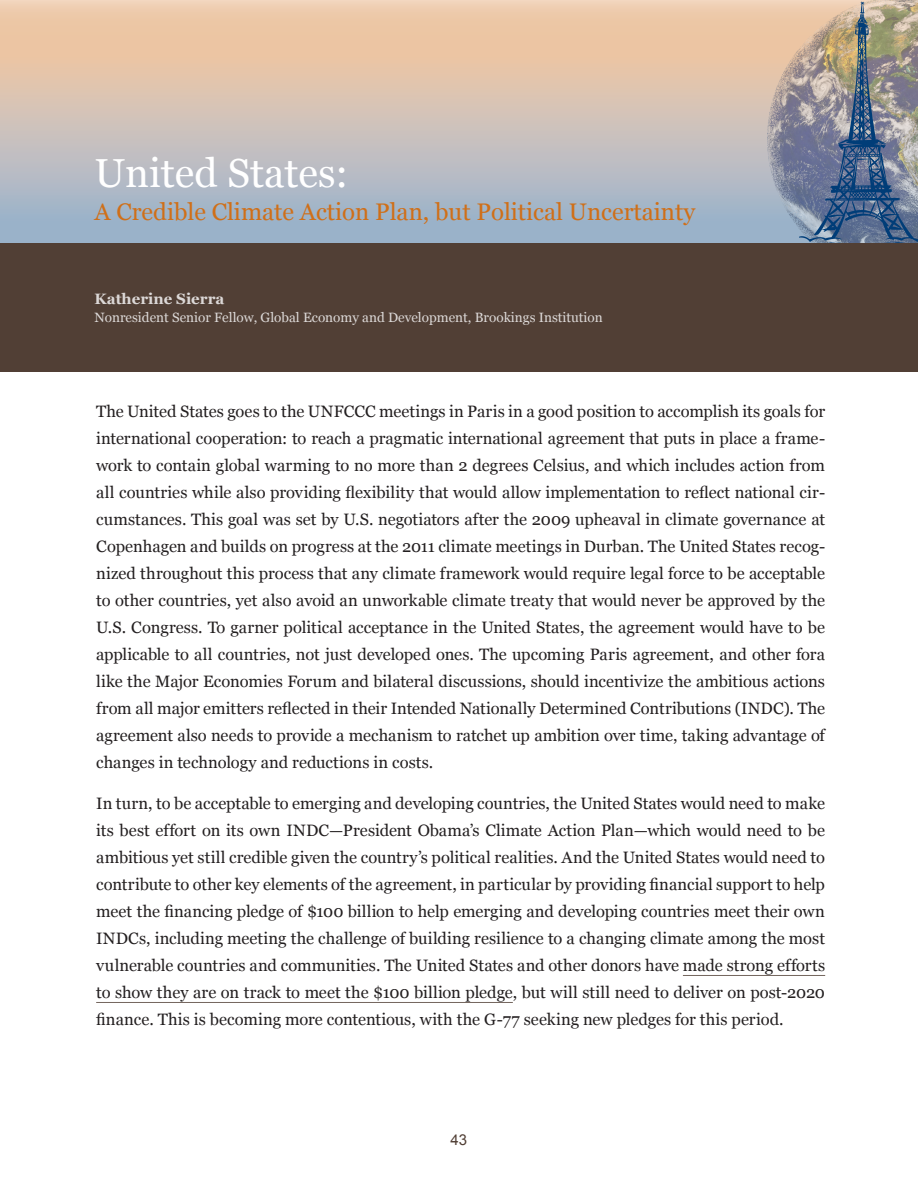
<style>
.page{position:relative;width:918px;height:1188px;background:#fff}
.page>*{position:absolute;margin:0;border:0;box-sizing:border-box;transform-origin:0 0}
.t1{font:40.5px "Georgia";color:#fff}
.t2{font:24px "Georgia";color:#d06f18}
.t3{font:16.5px/27px "Georgia";color:#231f20;text-align:justify}
.t4{font:700 15px "Georgia";color:#dcd8d7}
.t5{font:15px "Arial";color:#513f35}
.t6{font:13.5px "Georgia";color:#dcd8d7}
</style>
<div class="page">
<hr style="left:683px;top:975px;width:142px;height:1px;background:#74655d">
<hr style="left:96px;top:1002px;width:417px;height:1px;background:#74655d">
<div style="left:0;top:0;width:918px;height:243px;background:linear-gradient(to bottom,#fecda2,#9ab3ce)"></div>
<img style="left:767px;top:0;width:33px;height:243px">
<img style="left:800px;top:0;width:118px;height:243px">
<div style="left:0;top:243px;width:918px;height:128px;background:#513f35"></div>
<p class="t1" style="left:94px;top:148px;width:255px">United States:</p>
<p class="t2" style="left:94px;top:197px;width:602px">A Credible Climate Action Plan, but Political Uncertainty</p>
<p class="t4" style="left:94px;top:289px;width:131px">Katherine Sierra</p>
<p class="t6" style="left:94px;top:309px;width:510px">Nonresident Senior Fellow, Global Economy and Development, Brookings Institution</p>
<p class="t3" style="left:96px;top:399px;width:730px">The United States goes to the UNFCCC meetings in Paris in a good position to accomplish its goals for international cooperation: to reach a pragmatic international agreement that puts in place a frame&shy;work to contain global warming to no more than 2 degrees Celsius, and which includes action from all countries while also providing flexibility that would allow implementation to reflect national cir&shy;cumstances. This goal was set by U.S. negotiators after the 2009 upheaval in climate governance at Copenhagen and builds on progress at the 2011 climate meetings in Durban. The United States recog&shy;nized throughout this process that any climate framework would require legal force to be acceptable to other countries, yet also avoid an unworkable climate treaty that would never be approved by the U.S. Congress. To garner political acceptance in the United States, the agreement would have to be applicable to all countries, not just developed ones. The upcoming Paris agreement, and other fora like the Major Economies Forum and bilateral discussions, should incentivize the ambitious actions from all major emitters reflected in their Intended Nationally Determined Contributions (INDC). The agreement also needs to provide a mechanism to ratchet up ambition over time, taking advantage of changes in technology and reductions in costs.</p>
<p class="t3" style="left:96px;top:790px;width:731px">In turn, to be acceptable to emerging and developing countries, the United States would need to make its best effort on its own INDC—President Obama’s Climate Action Plan—which would need to be ambitious yet still credible given the country’s political realities. And the United States would need to contribute to other key elements of the agreement, in particular by providing financial support to help meet the financing pledge of $100 billion to help emerging and developing countries meet their own INDCs, including meeting the challenge of building resilience to a changing climate among the most vulnerable countries and communities. The United States and other donors have made strong efforts to show they are on track to meet the $100 billion pledge, but will still need to deliver on post-2020 finance. This is becoming more contentious, with the G-77 seeking new pledges for this period.</p>
<p class="t5" style="left:451px;top:1130px;width:18px">43</p>
</div>
